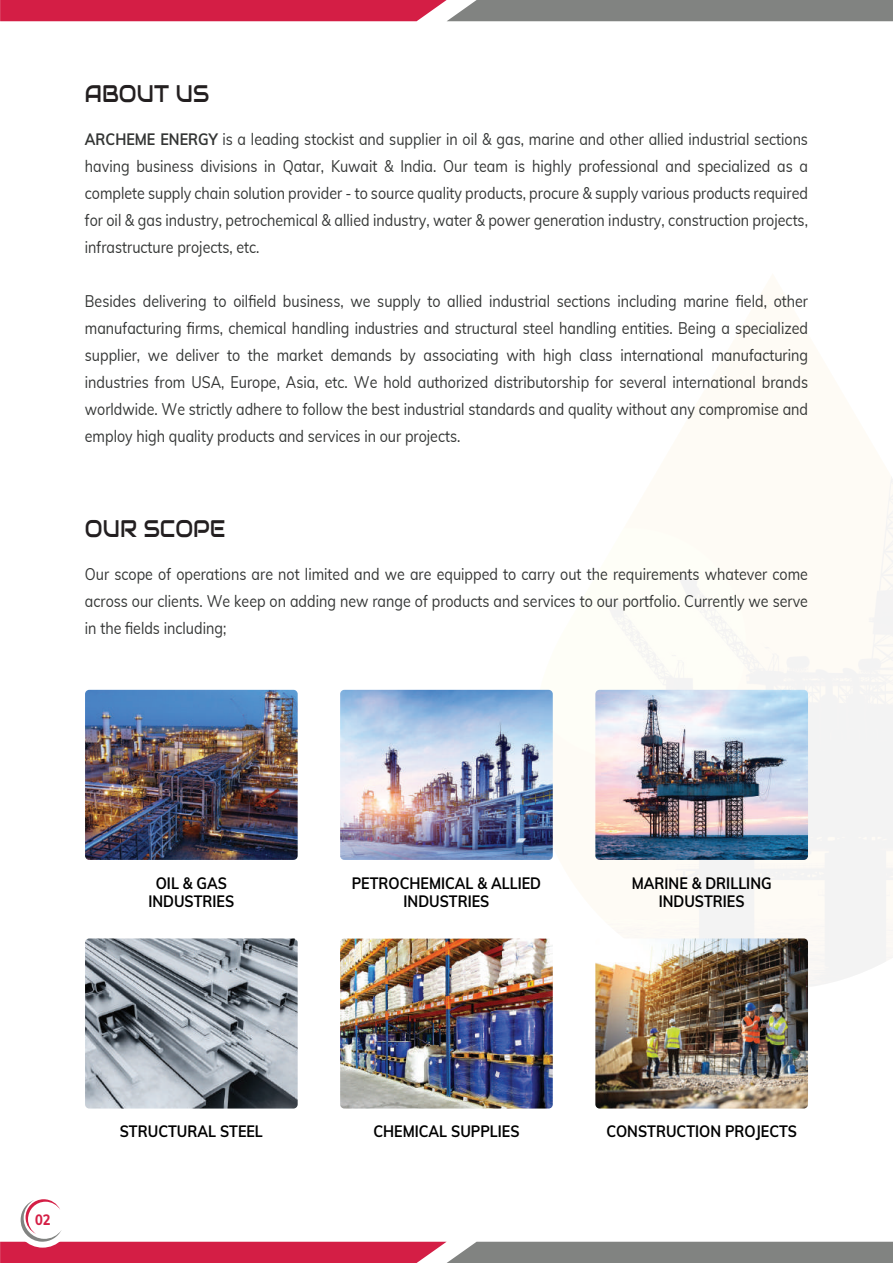
<style>
.page{position:relative;width:893px;height:1263px;background:#fff}
.page>*{position:absolute;margin:0;border:0;box-sizing:border-box;transform-origin:0 0}
.t1{font:24px "Audiowide";color:#231f20;scale:.86 1}
.t2{font:16.5px/27px "Muli";color:#333534;text-align:justify;scale:.86 1}
.t3{font:700 16.5px/18px "Muli";color:#000;text-align:center;scale:.86 1}
.t4{font:800 15px "Muli";color:#d41e45;scale:.86 1}
.s1{font-weight:700}
</style>
<div class="page">
<svg style="left:0;top:0;width:893px;height:21px;background:#ad5668"></svg>
<svg style="left:0;top:1199px;width:893px;height:64px"></svg>
<img style="left:85px;top:690px;width:213px;height:170px">
<img style="left:340px;top:690px;width:213px;height:170px">
<img style="left:595px;top:690px;width:213px;height:170px">
<img style="left:85px;top:938px;width:213px;height:170px">
<img style="left:340px;top:938px;width:213px;height:170px">
<img style="left:595px;top:938px;width:213px;height:170px">
<h1 class="t1" style="left:85px;top:79px;width:146px">ABOUT US</h1>
<p class="t2" style="left:85px;top:125px;width:842px"><span class="s1">ARCHEME ENERGY</span> is a leading stockist and supplier in oil &amp; gas, marine and other allied industrial sections having business divisions in Qatar, Kuwait &amp; India. Our team is highly professional and specialized as a complete supply chain solution provider - to source quality products, procure &amp; supply various products required for oil &amp; gas industry, petrochemical &amp; allied industry, water &amp; power generation industry, construction projects, infrastructure projects, etc.</p>
<p class="t2" style="left:85px;top:287px;width:842px">Besides delivering to oilfield business, we supply to allied industrial sections including marine field, other manufacturing firms, chemical handling industries and structural steel handling entities. Being a specialized supplier, we deliver to the market demands by associating with high class international manufacturing industries from USA, Europe, Asia, etc. We hold authorized distributorship for several international brands worldwide. We strictly adhere to follow the best industrial standards and quality without any compromise and employ high quality products and services in our projects.</p>
<h1 class="t1" style="left:85px;top:513px;width:165px">OUR SCOPE</h1>
<p class="t2" style="left:85px;top:559px;width:842px">Our scope of operations are not limited and we are equipped to carry out the requirements whatever come across our clients. We keep on adding new range of products and services to our portfolio. Currently we serve in the fields including;</p>
<p class="t3" style="left:148px;top:873px;width:101px">OIL &amp; GAS<br>INDUSTRIES</p>
<p class="t3" style="left:352px;top:873px;width:222px">PETROCHEMICAL &amp; ALLIED<br>INDUSTRIES</p>
<p class="t3" style="left:632px;top:873px;width:164px">MARINE &amp; DRILLING<br>INDUSTRIES</p>
<p class="t4" style="left:35px;top:1208px;width:20px">02</p>
<p class="t3" style="left:120px;top:1121px;width:168px">STRUCTURAL STEEL</p>
<p class="t3" style="left:373px;top:1121px;width:171px">CHEMICAL SUPPLIES</p>
<p class="t3" style="left:606px;top:1121px;width:223px">CONSTRUCTION PROJECTS</p>
</div>
